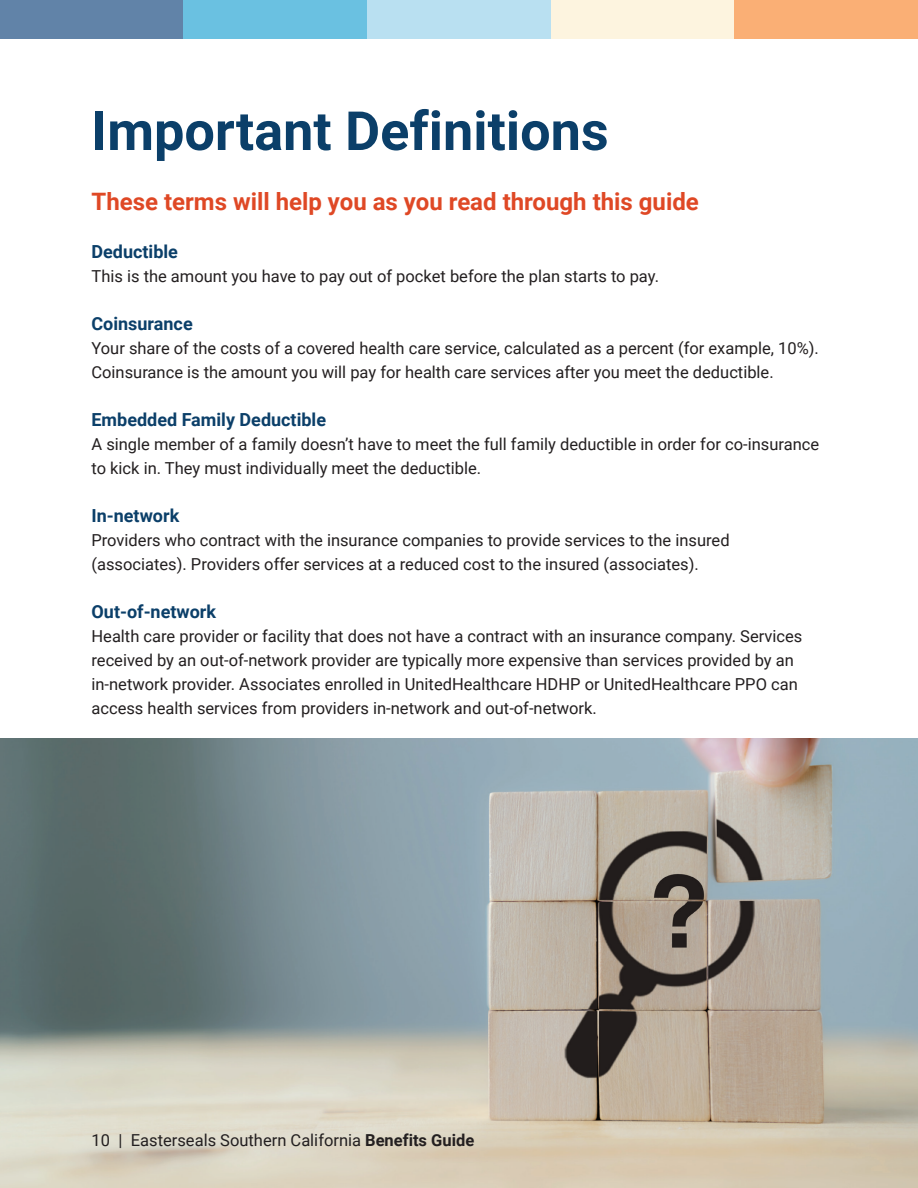
<style>
.page{position:relative;width:918px;height:1188px;background:#fff}
.page>*{position:absolute;margin:0;border:0;box-sizing:border-box;transform-origin:0 0}
.t1{font:700 54px "Roboto";color:#0b3f69}
.t2{font:700 24px "Roboto";color:#df4825}
.t3{font:700 18px "Roboto";color:#0b3f69}
.t4{font:16.5px/24px "Roboto";color:#231f20}
.s1{font-weight:700}
</style>
<div class="page">
<div style="left:0;top:0;width:184px;height:39px;background:#6183a8"></div>
<div style="left:184px;top:0;width:183px;height:39px;background:#6ac1e1"></div>
<div style="left:367px;top:0;width:184px;height:39px;background:#b9e0f1"></div>
<div style="left:551px;top:0;width:183px;height:39px;background:#fdf4df"></div>
<div style="left:734px;top:0;width:184px;height:39px;background:#faaf75"></div>
<img style="left:0;top:738px;width:918px;height:450px">
<h1 class="t1" style="left:92px;top:93px;width:519px">Important Definitions</h1>
<h2 class="t2" style="left:92px;top:185px;width:609px">These terms will help you as you read through this guide</h2>
<p class="t3" style="left:92px;top:239px;width:88px">Deductible</p>
<p class="t4" style="left:92px;top:264px;width:569px">This is the amount you have to pay out of pocket before the plan starts to pay.</p>
<p class="t3" style="left:92px;top:311px;width:103px">Coinsurance</p>
<p class="t4" style="left:92px;top:336px;width:729px">Your share of the costs of a covered health care service, calculated as a percent (for example, 10%).<br>Coinsurance is the amount you will pay for health care services after you meet the deductible.</p>
<p class="t3" style="left:92px;top:407px;width:236px">Embedded Family Deductible</p>
<p class="t4" style="left:92px;top:432px;width:729px">A single member of a family doesn’t have to meet the full family deductible in order for co-insurance to kick in. They must individually meet the deductible.</p>
<p class="t3" style="left:92px;top:503px;width:89px">In-network</p>
<p class="t4" style="left:92px;top:528px;width:640px">Providers who contract with the insurance companies to provide services to the insured (associates). Providers offer services at a reduced cost to the insured (associates).</p>
<p class="t3" style="left:92px;top:599px;width:126px">Out-of-network</p>
<p class="t4" style="left:92px;top:624px;width:712px">Health care provider or facility that does not have a contract with an insurance company. Services received by an out-of-network provider are typically more expensive than services provided by an in-network provider. Associates enrolled in UnitedHealthcare HDHP or UnitedHealthcare PPO can access health services from providers in-network and out-of-network.</p>
<p class="t4" style="left:92px;top:1128px;width:384px">10 | Easterseals Southern California <span class="s1">Benefits Guide</span></p>
</div>
